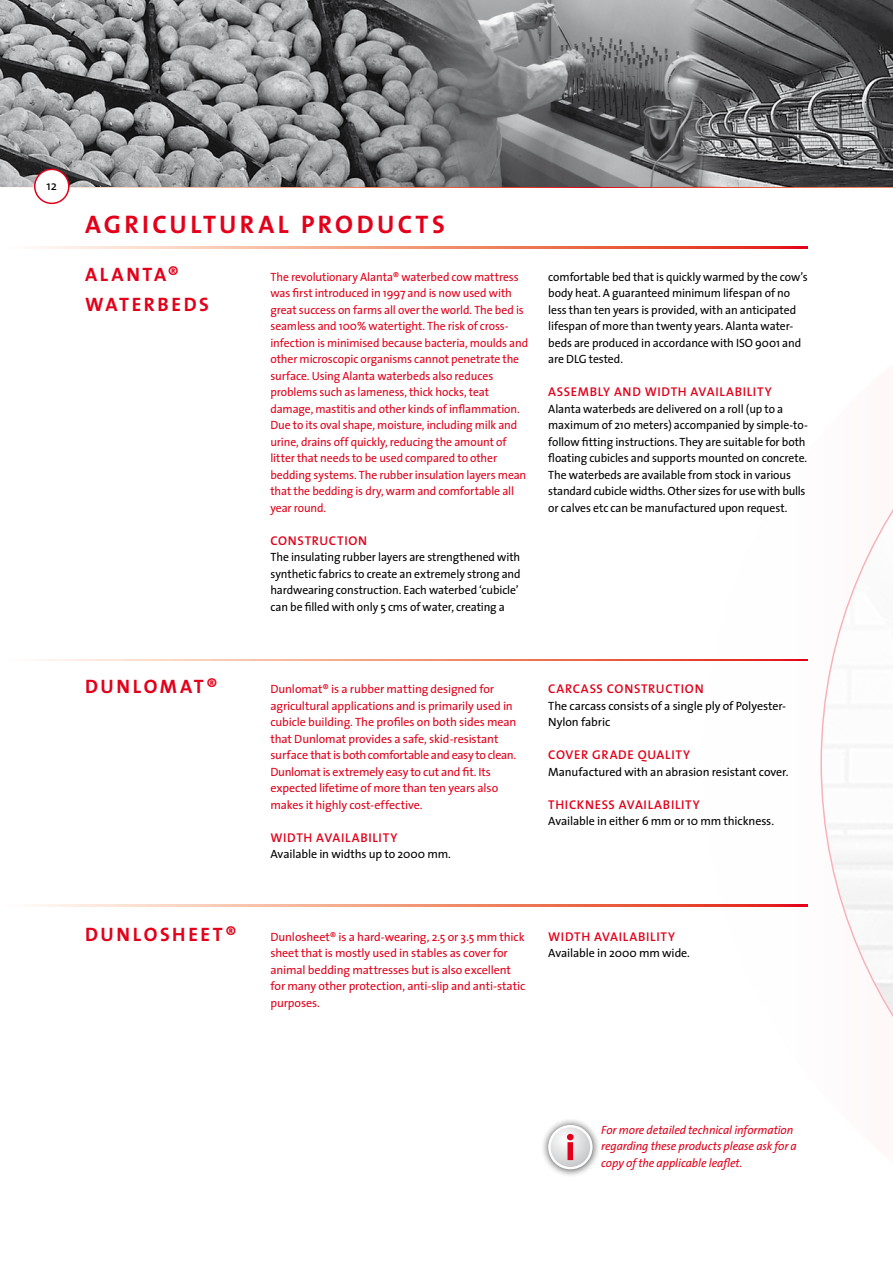
<style>
.page{position:relative;width:893px;height:1263px;background:#fff}
.page>*{position:absolute;margin:0;border:0;box-sizing:border-box;transform-origin:0 0}
.t1{font:700 25.5px "The Sans";color:#e2001a}
.t2{font:700 19.5px/30px "The Sans";letter-spacing:.135em;color:#e2001a}
.t3{font:600 12.75px "The Sans";letter-spacing:.055em;color:#e2001a}
.t4{font:12.75px "The Sans";color:#000}
.t5{font:12px/16.5px "The Sans";letter-spacing:-.01em;color:#e2001a}
.t6{font:12px/16.5px "The Sans";letter-spacing:-.01em;color:#000}
.t7{font:italic 12px/16.5px "The Sans";letter-spacing:-.005em;color:#e2001a}
</style>
<div class="page">
<svg style="left:0;top:186px;width:892px;height:1px"></svg>
<img style="left:0;top:0;width:893px;height:186px">
<svg style="left:32px;top:247px;width:776px;height:1px"></svg>
<svg style="left:32px;top:659px;width:776px;height:2px;background:#f0907a"></svg>
<svg style="left:32px;top:905px;width:776px;height:2px;background:#f0907a"></svg>
<div style="left:35px;top:169px;width:34px;height:34px;background:#fff;border-radius:50%"></div>
<div style="left:34px;top:169px;width:36px;height:35px;border:2px solid #e2001a;border-radius:50%"></div>
<div style="left:541px;top:1117px;width:59px;height:60px;background:#000;opacity:.75"></div>
<svg style="left:549px;top:1126px;width:42px;height:42px"></svg>
<div style="left:548px;top:1125px;width:45px;height:44px;border:2px solid #fff;border-radius:50%"></div>
<svg style="left:567px;top:1134px;width:7px;height:26px"></svg>
<p class="t4" style="left:47px;top:175px;width:12px">12</p>
<h1 class="t1" style="left:85px;top:203px;width:18px">AGRICULTURAL</h1>
<h1 class="t1" style="left:301px;top:203px;width:19px">PRODUCTS</h1>
<p class="t5" style="left:270px;top:268px;width:259px">The revolutionary Alanta® waterbed cow mattress was first introduced in 1997 and is now used with great success on farms all over the world. The bed is seamless and 100% watertight. The risk of cross&shy;infection is minimised because bacteria, moulds and other microscopic organisms cannot penetrate the surface. Using Alanta waterbeds also reduces problems such as lameness, thick hocks, teat damage, mastitis and other kinds of inflammation.<br>Due to its oval shape, moisture, including milk and urine, drains off quickly, reducing the amount of litter that needs to be used compared to other bedding systems. The rubber insulation layers mean that the bedding is dry, warm and comfortable all year round.</p>
<p class="t3" style="left:270px;top:530px;width:98px">CONSTRUCTION</p>
<p class="t6" style="left:270px;top:548px;width:252px">The insulating rubber layers are strengthened with synthetic fabrics to create an extremely strong and hardwearing construction. Each waterbed ‘cubicle’ can be filled with only 5 cms of water, creating a</p>
<h2 class="t2" style="left:85px;top:258px;width:126px">ALANTA®<br>WATERBEDS</h2>
<p class="t6" style="left:548px;top:268px;width:261px">comfortable bed that is quickly warmed by the cow’s body heat. A guaranteed minimum lifespan of no less than ten years is provided, with an anticipated lifespan of more than twenty years. Alanta water&shy;beds are produced in accordance with ISO 9001 and are DLG tested.</p>
<p class="t3" style="left:548px;top:381px;width:225px">ASSEMBLY AND WIDTH AVAILAB ILITY</p>
<p class="t6" style="left:548px;top:400px;width:261px">Alanta waterbeds are delivered on a roll (up to a maximum of 210 meters) accompanied by simple-to&shy;follow fitting instructions. They are suitable for both floating cubicles and supports mounted on concrete.<br>The waterbeds are available from stock in various standard cubicle widths. Other sizes for use with bulls or calves etc can be manufactured upon request.</p>
<h2 class="t2" style="left:85px;top:671px;width:134px">DUNLOMAT®</h2>
<p class="t5" style="left:270px;top:680px;width:247px">Dunlomat® is a rubber matting designed for agricultural applications and is primarily used in cubicle building. The profiles on both sides mean that Dunlomat provides a safe, skid-resistant surface that is both comfortable and easy to clean.<br>Dunlomat is extremely easy to cut and fit. Its expected lifetime of more than ten years also makes it highly cost-effective.</p>
<p class="t3" style="left:270px;top:827px;width:128px">WIDTH AVAILAB ILITY</p>
<p class="t6" style="left:270px;top:845px;width:182px">Available in widths up to 2000 mm.</p>
<p class="t3" style="left:548px;top:678px;width:157px">CARCASS CONSTRUCTION</p>
<p class="t6" style="left:548px;top:697px;width:239px">The carcass consists of a single ply of Polyester-<br>Nylon fabric</p>
<p class="t3" style="left:548px;top:744px;width:143px">COVER GRADE QUALITY</p>
<p class="t6" style="left:548px;top:763px;width:242px">Manufactured with an abrasion resistant cover.</p>
<p class="t3" style="left:548px;top:794px;width:153px">THICKNESS AVAILAB ILITY</p>
<p class="t6" style="left:548px;top:812px;width:227px">Available in either 6 mm or 10 mm thickness.</p>
<h2 class="t2" style="left:85px;top:918px;width:153px">DUNLOSHEET®</h2>
<p class="t5" style="left:270px;top:928px;width:256px">Dunlosheet® is a hard-wearing, 2.5 or 3.5 mm thick sheet that is mostly used in stables as cover for animal bedding mattresses but is also excellent for many other protection, anti-slip and anti-static purposes.</p>
<p class="t3" style="left:548px;top:926px;width:128px">WIDTH AVAILAB ILITY</p>
<p class="t6" style="left:548px;top:944px;width:143px">Available in 2000 mm wide.</p>
<p class="t7" style="left:601px;top:1121px;width:197px">For more detailed technical information regarding these products please ask for a copy of the applicable leaflet.</p>
</div>
